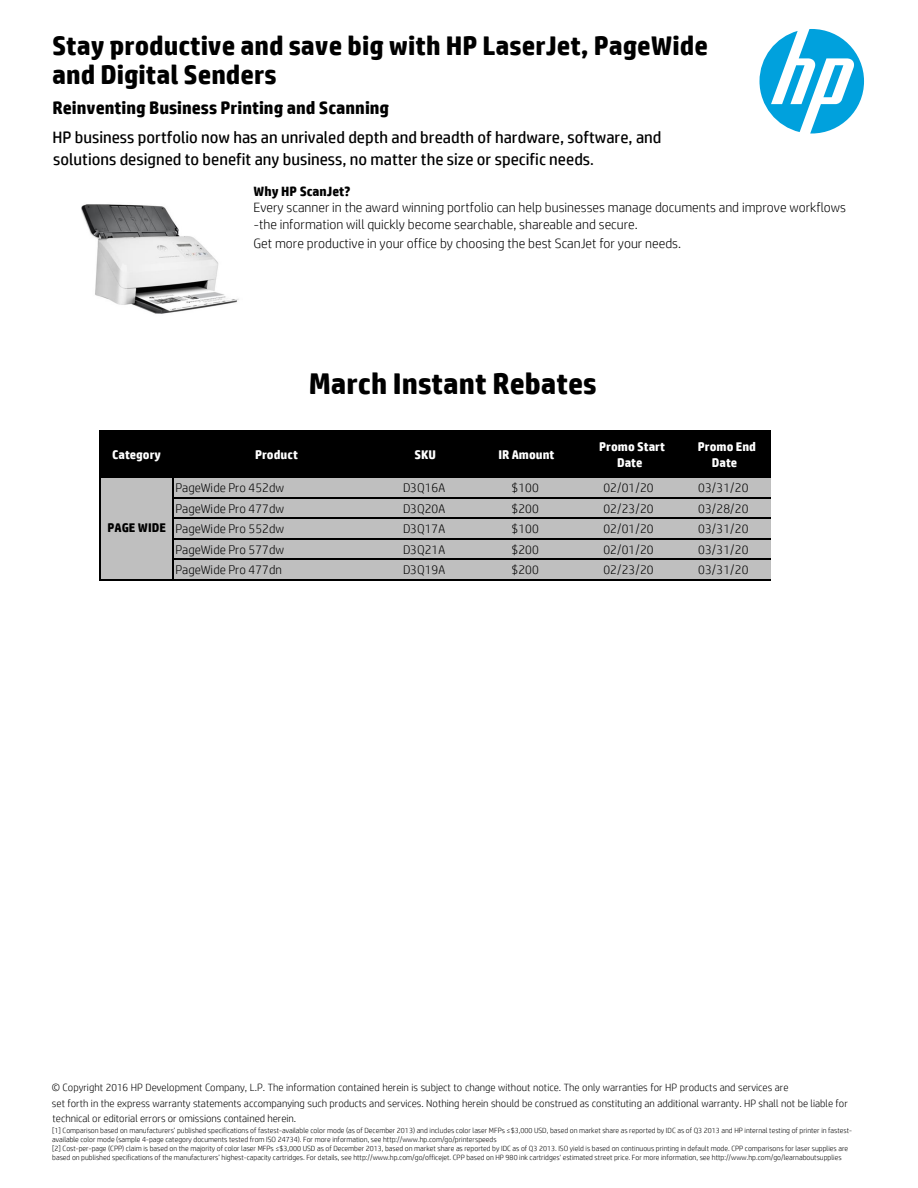
<style>
.page{position:relative;width:918px;height:1188px;background:#fff}
.page>*{position:absolute;margin:0;border:0;box-sizing:border-box;transform-origin:0 0}
.t1{font:700 30px "HP Simplified";color:#000}
.t2{font:700 27px/29.4px "HP Simplified";color:#000}
.t3{font:700 18px "HP Simplified";color:#000}
.t4{font:16.5px/22.5px "HP Simplified";color:#000}
.t5{font:300 13.5px/16.6px "HP Simplified";color:#000}
.t6{font:700 13.5px "HP Simplified";color:#000}
.t7{font:300 12.6px "HP Simplified";letter-spacing:.005em;color:#000}
.t8{font:700 12.6px/16px "HP Simplified";color:#fff;text-align:center}
.t9{font:700 12.6px "HP Simplified";letter-spacing:-.005em;color:#000}
.t10{font:300 10.5px/15.6px "HP Simplified";color:#000}
.t11{font:300 7.5px/9px "HP Simplified";color:#000}
.s1{font-style:inherit}
.s2{font-size:15px}
</style>
<div class="page">
<svg style="left:760px;top:29px;width:104px;height:104px"></svg>
<img style="left:82px;top:204px;width:157px;height:110px">
<div style="left:101px;top:432px;width:757px;height:45px;background:#000"></div>
<div style="left:101px;top:477px;width:757px;height:103px;background:#bfbfbf"></div>
<hr style="left:100px;top:430px;width:1px;height:151px;background:#000">
<hr style="left:172px;top:432px;width:2px;height:149px;background:#000">
<hr style="left:101px;top:430px;width:758px;height:2px;background:#000">
<hr style="left:101px;top:477px;width:758px;height:1px;background:#000">
<hr style="left:174px;top:497px;width:685px;height:2px;background:#000">
<hr style="left:174px;top:518px;width:685px;height:1px;background:#000">
<hr style="left:174px;top:538px;width:685px;height:2px;background:#000">
<hr style="left:174px;top:559px;width:685px;height:1px;background:#000">
<hr style="left:101px;top:579px;width:758px;height:2px;background:#000">
<div style="left:772px;top:430px;width:87px;height:151px;background:#fff"></div>
<h2 class="t2" style="left:52px;top:30px;width:657px">Stay productive and save big with HP LaserJet, PageWide and Digital Senders</h2>
<h3 class="t3" style="left:52px;top:97px;width:338px">Reinventing Business Printing <span class="s1">and Scanning</span></h3>
<h3 class="t4" style="left:52px;top:125px;width:611px">HP business portfolio now has an unrivaled depth and breadth of hardware, software, and solutions designed to benefit any business, no matter the size or specific needs<span class="s2">.</span></h3>
<h3 class="t6" style="left:254px;top:183px;width:98px">Why HP ScanJet?</h3>
<h3 class="t5" style="left:254px;top:199px;width:594px">Every scanner in the award winning portfolio can help businesses manage documents and improve workflows -the information will quickly become searchable, shareable and secure.</h3>
<h3 class="t5" style="left:254px;top:235px;width:429px">Get more productive in your office by choosing the best ScanJet for your needs.</h3>
<h1 class="t1" style="left:309px;top:366px;width:290px"><span class="s1">March</span> Instant Rebates</h1>
<h3 class="t8" style="left:112px;top:446px;width:50px">Category</h3>
<h3 class="t8" style="left:255px;top:446px;width:44px">Product</h3>
<h3 class="t8" style="left:415px;top:446px;width:23px">SKU</h3>
<h3 class="t8" style="left:499px;top:446px;width:57px">IR Amount</h3>
<h3 class="t8" style="left:599px;top:438px;width:67px">Promo Start<br>Date</h3>
<h3 class="t8" style="left:698px;top:438px;width:60px">Promo End<br>Date</h3>
<h3 class="t7" style="left:176px;top:481px;width:110px">PageWide Pro 452dw</h3>
<h3 class="t7" style="left:403px;top:481px;width:44px">D3Q16A</h3>
<h3 class="t7" style="left:512px;top:481px;width:29px">$100</h3>
<h3 class="t7" style="left:603px;top:481px;width:52px">02/01/20</h3>
<h3 class="t7" style="left:698px;top:481px;width:52px">03/31/20</h3>
<h3 class="t7" style="left:176px;top:501px;width:110px">PageWide Pro 477dw</h3>
<h3 class="t7" style="left:403px;top:501px;width:44px">D3Q20A</h3>
<h3 class="t7" style="left:512px;top:501px;width:29px">$200</h3>
<h3 class="t7" style="left:603px;top:501px;width:52px">02/23/20</h3>
<h3 class="t7" style="left:698px;top:501px;width:52px">03/28/20</h3>
<h3 class="t7" style="left:176px;top:522px;width:110px">PageWide Pro 552dw</h3>
<h3 class="t7" style="left:403px;top:522px;width:44px">D3Q17A</h3>
<h3 class="t7" style="left:512px;top:522px;width:29px">$100</h3>
<h3 class="t7" style="left:603px;top:522px;width:52px">02/01/20</h3>
<h3 class="t7" style="left:698px;top:522px;width:52px">03/31/20</h3>
<h3 class="t7" style="left:176px;top:542px;width:110px">PageWide Pro 577dw</h3>
<h3 class="t7" style="left:403px;top:542px;width:44px">D3Q21A</h3>
<h3 class="t7" style="left:512px;top:542px;width:29px">$200</h3>
<h3 class="t7" style="left:603px;top:542px;width:52px">02/01/20</h3>
<h3 class="t7" style="left:698px;top:542px;width:52px">03/31/20</h3>
<h3 class="t7" style="left:176px;top:563px;width:108px">PageWide Pro 477dn</h3>
<h3 class="t7" style="left:403px;top:563px;width:44px">D3Q19A</h3>
<h3 class="t7" style="left:512px;top:563px;width:29px">$200</h3>
<h3 class="t7" style="left:603px;top:563px;width:52px">02/23/20</h3>
<h3 class="t7" style="left:698px;top:563px;width:52px">03/31/20</h3>
<h3 class="t9" style="left:107px;top:521px;width:60px">PAGE WIDE</h3>
<p class="t10" style="left:52px;top:1079px;width:798px">© Copyright 2016 HP Development Company, L.P. The information contained herein is subject to change without notice. The only warranties for HP products and services are<br>set forth in the express warranty statements accompanying such products and services. Nothing herein should be construed as constituting an additional warranty. HP shall not be liable for technical or editorial errors or omissions contained herein.</p>
<p class="t11" style="left:52px;top:1126px;width:801px">[1] Comparison based on manufacturers’ published specifications of fastest-available color mode (as of December 2013) and includes color laser MFPs ≤$3,000 USD, based on market share as reported by IDC as of Q3 2013 and HP internal testing of printer in fastest&shy;available color mode (sample 4-page category documents tested from ISO 24734). For more information, see http://www.hp.com/go/printerspeeds<br>[2] Cost-per-page (CPP) claim is based on the majority of color laser MFPs ≤$3,000 USD as of December 2013, based on market share as reported by IDC as of Q3 2013. ISO yield is based on continuous printing in default mode. CPP comparisons for laser supplies are based on published specifications of the manufacturers’ highest-capacity cartridges. For details, see http://www.hp.com/go/officejet. CPP based on HP 980 ink cartridges' estimated street price. For more information, see http://www.hp.com/go/learnaboutsupplies</p>
</div>
